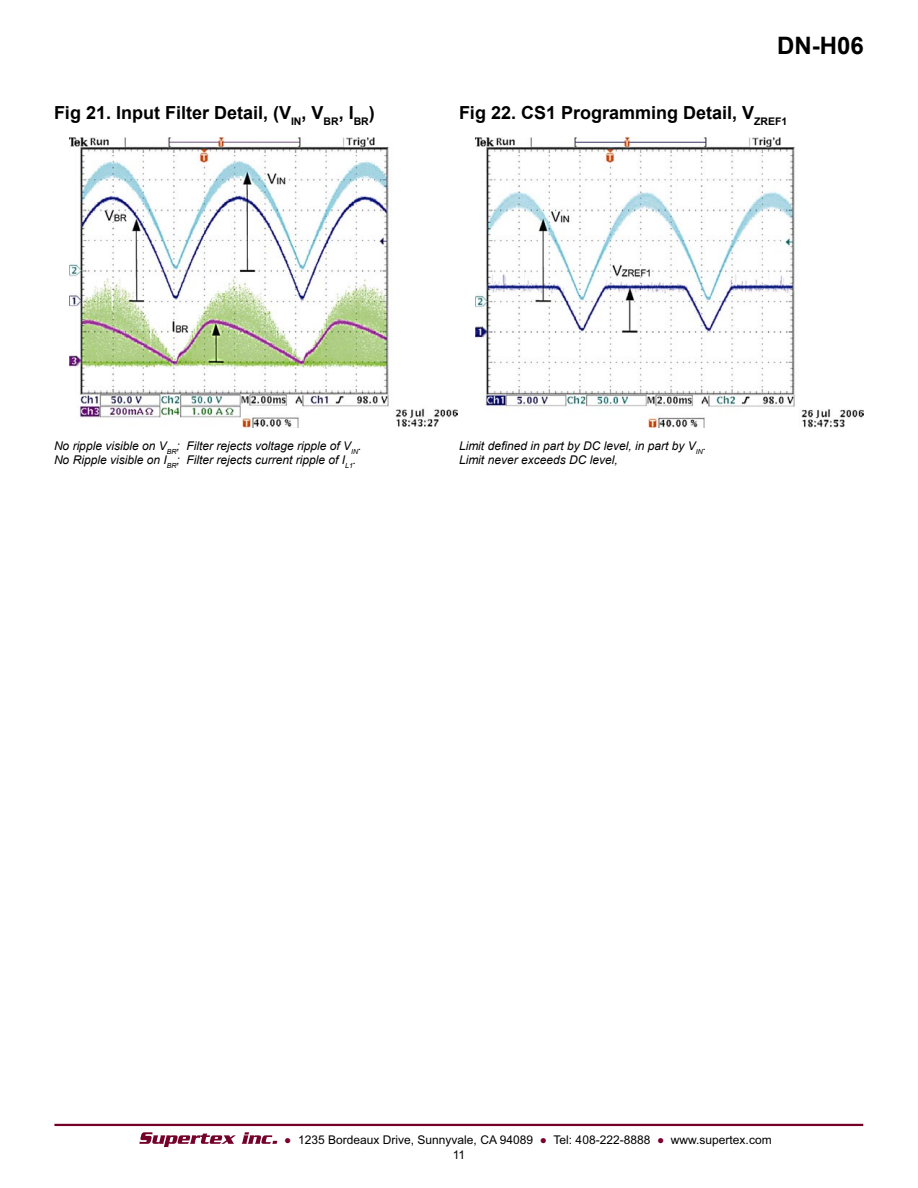
<style>
.page{position:relative;width:918px;height:1188px;background:#fff}
.page>*{position:absolute;margin:0;border:0;box-sizing:border-box;transform-origin:0 0}
.t1{font:700 24px "Arial";color:#000}
.t2{font:700 18px "Arial";color:#000}
.t3{font:italic 12px/14.4px "Arial";color:#000}
.t4{font:12px "Arial";color:#000}
.s1{color:#7c002f}
</style>
<div class="page">
<hr style="left:54px;top:1124px;width:809px;height:2px;background:#74002a">
<svg style="left:139px;top:1132px;width:97px;height:15px"></svg>
<svg style="left:242px;top:1132px;width:35px;height:12px"></svg>
<img style="left:70px;top:138px;width:387px;height:290px">
<img style="left:476px;top:138px;width:388px;height:290px">
<h1 class="t1" style="left:777px;top:30px;width:88px">DN-H06</h1>
<h2 class="t2" style="left:54px;top:101px;width:322px">Fig 21. Input Filter Detail, (V<sub>IN</sub>, V<sub>BR</sub>, I<sub>BR</sub>)</h2>
<h2 class="t2" style="left:459px;top:101px;width:330px">Fig 22. CS1 Programming Detail, V<sub>ZREF1</sub></h2>
<p class="t3" style="left:54px;top:438px;width:309px">No ripple visible on V<sub>BR</sub>; Filter rejects voltage ripple of V<sub>IN</sub>.<br>No Ripple visible on I<sub>BR</sub>; Filter rejects current ripple of I<sub>L1</sub>.</p>
<p class="t3" style="left:459px;top:438px;width:249px">Limit defined in part by DC level, in part by V<sub>IN</sub>.<br>Limit never exceeds DC level,</p>
<p class="t4" style="left:284px;top:1132px;width:489px"><span class="s1">●</span> 1235 Bordeaux Drive, Sunnyvale, CA 94089 <span class="s1">●</span> Tel: 408-222-8888 <span class="s1">●</span> www.supertex.com</p>
<p class="t4" style="left:453px;top:1147px;width:14px">11</p>
</div>
